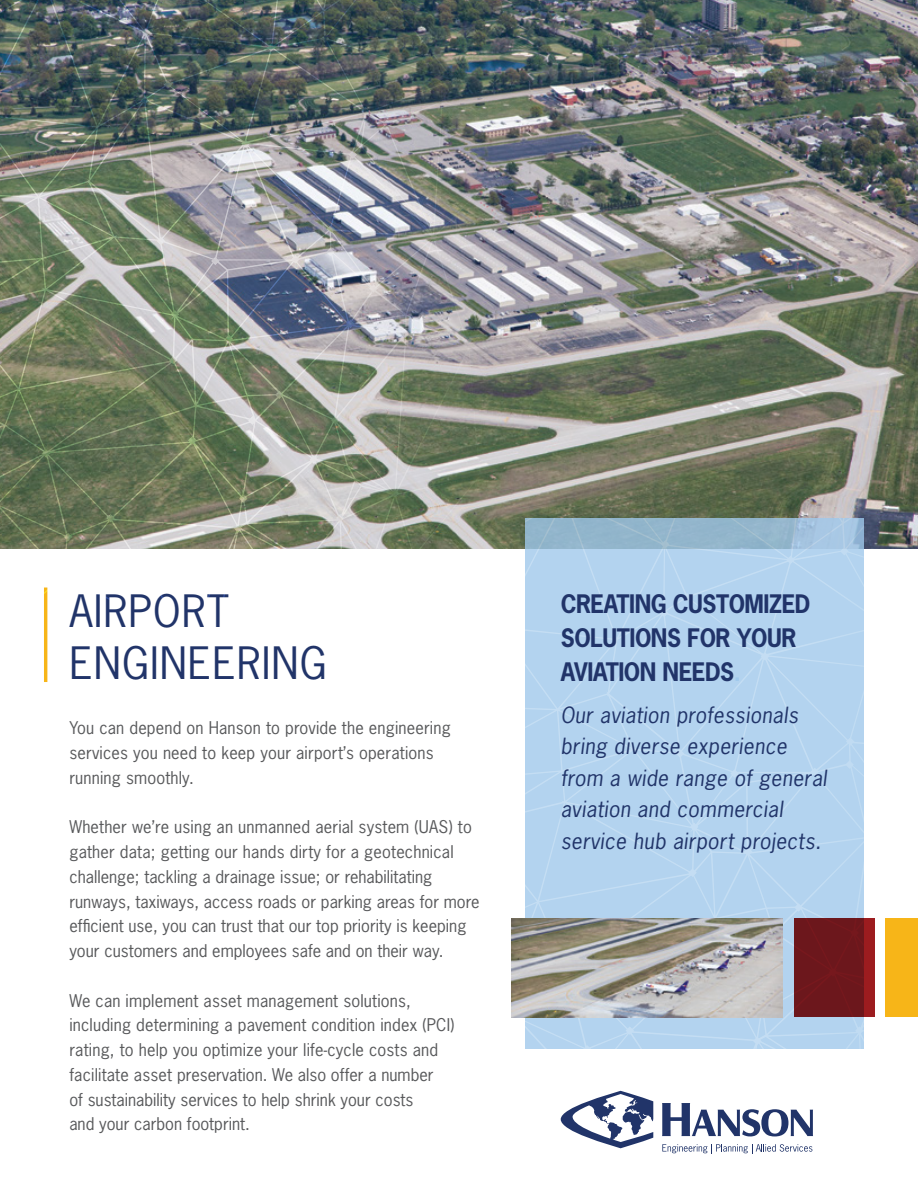
<style>
.page{position:relative;width:918px;height:1188px;background:#fff}
.page>*{position:absolute;margin:0;border:0;box-sizing:border-box;transform-origin:0 0}
.t1{font:42px/52.5px "News Gothic Std";letter-spacing:.025em;color:#213469}
.t2{font:700 24px/34.2px "News Gothic Std";letter-spacing:-.02em;color:#213469;scale:.95 1}
.t3{font:italic 21px/31.5px "News Gothic Std";letter-spacing:.02em;color:#213469}
.t4{font:16.5px/24.8px "News Gothic Std";letter-spacing:.01em;color:#58595b}
.s1{color:#a0c9ec}
</style>
<div class="page">
<img style="left:494px;top:0;width:424px;height:549px">
<svg style="left:561px;top:1091px;width:92px;height:57px"></svg>
<svg style="left:662px;top:1103px;width:151px;height:33px"></svg>
<svg style="left:662px;top:1144px;width:150px;height:10px"></svg>
<img style="left:526px;top:518px;width:338px;height:530px">
<hr style="left:44px;top:588px;width:3px;height:94px;background:#f7b518">
<svg style="left:794px;top:918px;width:80px;height:99px;background:#72171c"></svg>
<div style="left:885px;top:918px;width:33px;height:99px;background:#f7b518"></div>
<img style="left:512px;top:918px;width:271px;height:99px">
<img style="left:0;top:0;width:494px;height:603px">
<h1 class="t1" style="left:69px;top:584px;width:259px">AIRPORT<br>ENGINEERING</h1>
<p class="t4" style="left:69px;top:716px;width:383px">You can depend on Hanson to provide the engineering services you need to keep your airport’s operations running smoothly.</p>
<p class="t4" style="left:69px;top:815px;width:412px">Whether we’re using an unmanned aerial system (UAS) to gather data; getting our hands dirty for a geotechnical challenge; tackling a drainage issue; or rehabilitating runways, taxiways, access roads or parking areas for more efficient use, you can trust that our top priority is keeping your customers and employees safe and on their way.</p>
<p class="t4" style="left:69px;top:988px;width:387px">We can implement asset management solutions, including determining a pavement condition index (PCI) rating, to help you optimize your life-cycle costs and facilitate asset preservation. We also offer a number<br>of sustainability services to help shrink your costs<br>and your carbon footprint.</p>
<h2 class="t2" style="left:561px;top:586px;width:264px">CREATING CUSTOMIZED<br>SOLUTIONS FOR YOUR<br>AVIATION NEEDS<span class="s1">.</span></h2>
<p class="t3" style="left:561px;top:700px;width:268px">Our aviation professionals bring diverse experience from a wide range of general aviation and commercial service hub airport projects.</p>
</div>
